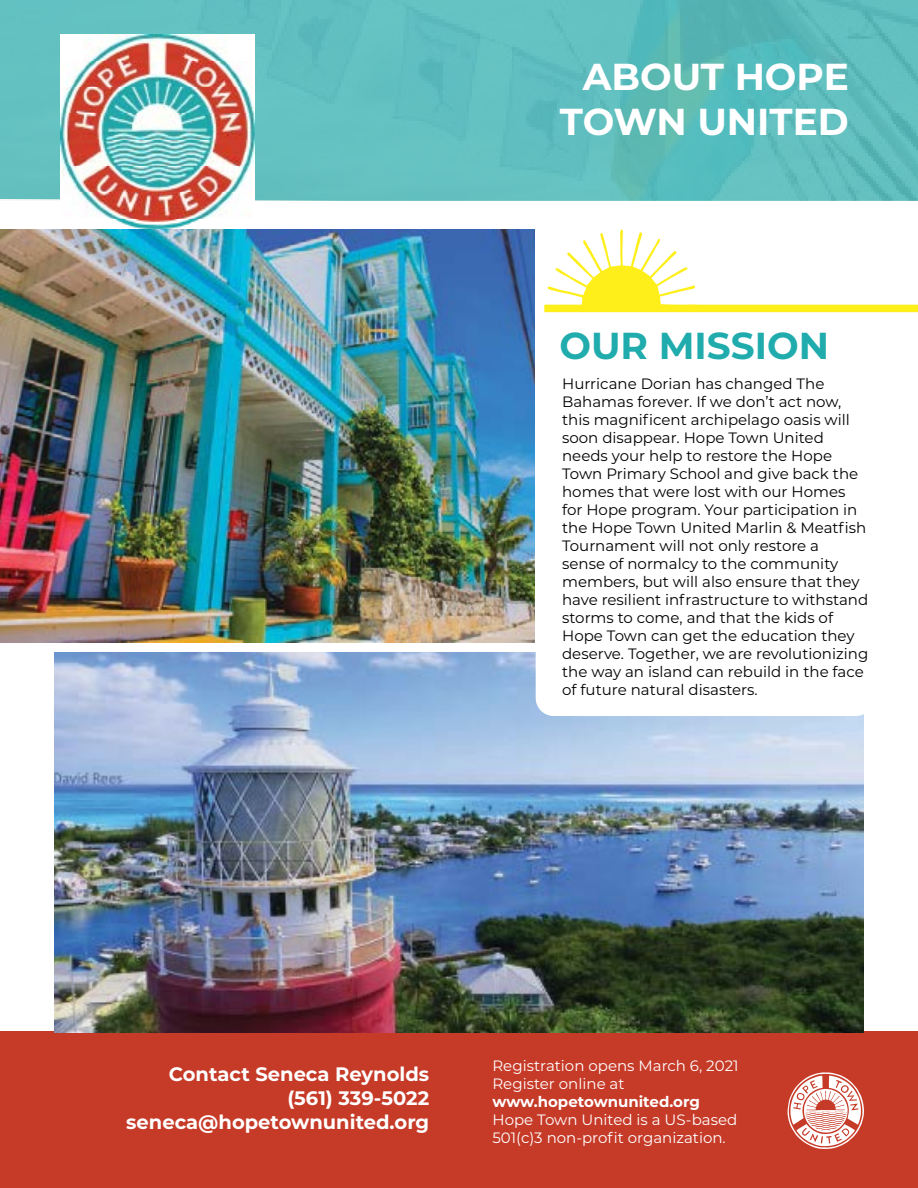
<style>
.page{position:relative;width:918px;height:1188px;background:#fff}
.page>*{position:absolute;margin:0;border:0;box-sizing:border-box;transform-origin:0 0}
.t1{font:700 37.5px/45px "Montserrat";color:#fff;text-align:right}
.t2{font:700 37.5px "Montserrat";color:#20abad}
.t3{font:700 19.5px/24px "Montserrat";color:#fff;text-align:right}
.t4{font:15px/18px "Montserrat";color:#000}
.t5{font:15px/18px "Montserrat";color:#fff}
.t6{font:700 15px "Montserrat";color:#fff}
</style>
<div class="page">
<img style="left:0;top:0;width:918px;height:201px">
<div style="left:0;top:1031px;width:918px;height:157px;background:#c63a28"></div>
<svg style="left:788px;top:1072px;width:76px;height:77px"></svg>
<img style="left:0;top:230px;width:535px;height:412px">
<img style="left:54px;top:652px;width:810px;height:380px">
<img style="left:61px;top:35px;width:194px;height:194px">
<div style="left:536px;top:305px;width:338px;height:411px;background:#fff;border-radius:18px"></div>
<div style="left:544px;top:305px;width:374px;height:7px;background:#feef1b"></div>
<svg style="left:545px;top:230px;width:153px;height:75px"></svg>
<h1 class="t1" style="left:560px;top:53px;width:291px">ABOUT HOPE<br>TOWN UNITED</h1>
<h1 class="t2" style="left:559px;top:319px;width:271px">OUR MISSION</h1>
<p class="t4" style="left:562px;top:374px;width:308px">Hurricane Dorian has changed The Bahamas forever. If we don’t act now, this magnificent archipelago oasis will soon disappear. Hope Town United needs your help to restore the Hope Town Primary School and give back the homes that were lost with our Homes for Hope program. Your participation in the Hope Town United Marlin &amp; Meatfish Tournament will not only restore a<br>sense of normalcy to the community members, but will also ensure that they have resilient infrastructure to withstand storms to come, and that the kids of Hope Town can get the education they deserve. Together, we are revolutionizing the way an island can rebuild in the face of future natural disasters.</p>
<h2 class="t3" style="left:126px;top:1061px;width:305px">Contact Seneca Reynolds (561) 339-5022 seneca@hopetownunited.org</h2>
<p class="t5" style="left:492px;top:1056px;width:248px">Registration opens March 6, 2021<br>Register online at</p>
<p class="t6" style="left:492px;top:1091px;width:209px">www.hopetownunited.org</p>
<p class="t5" style="left:492px;top:1110px;width:246px">Hope Town United is a US-based<br>501(c)3 non-profit organization.</p>
</div>
